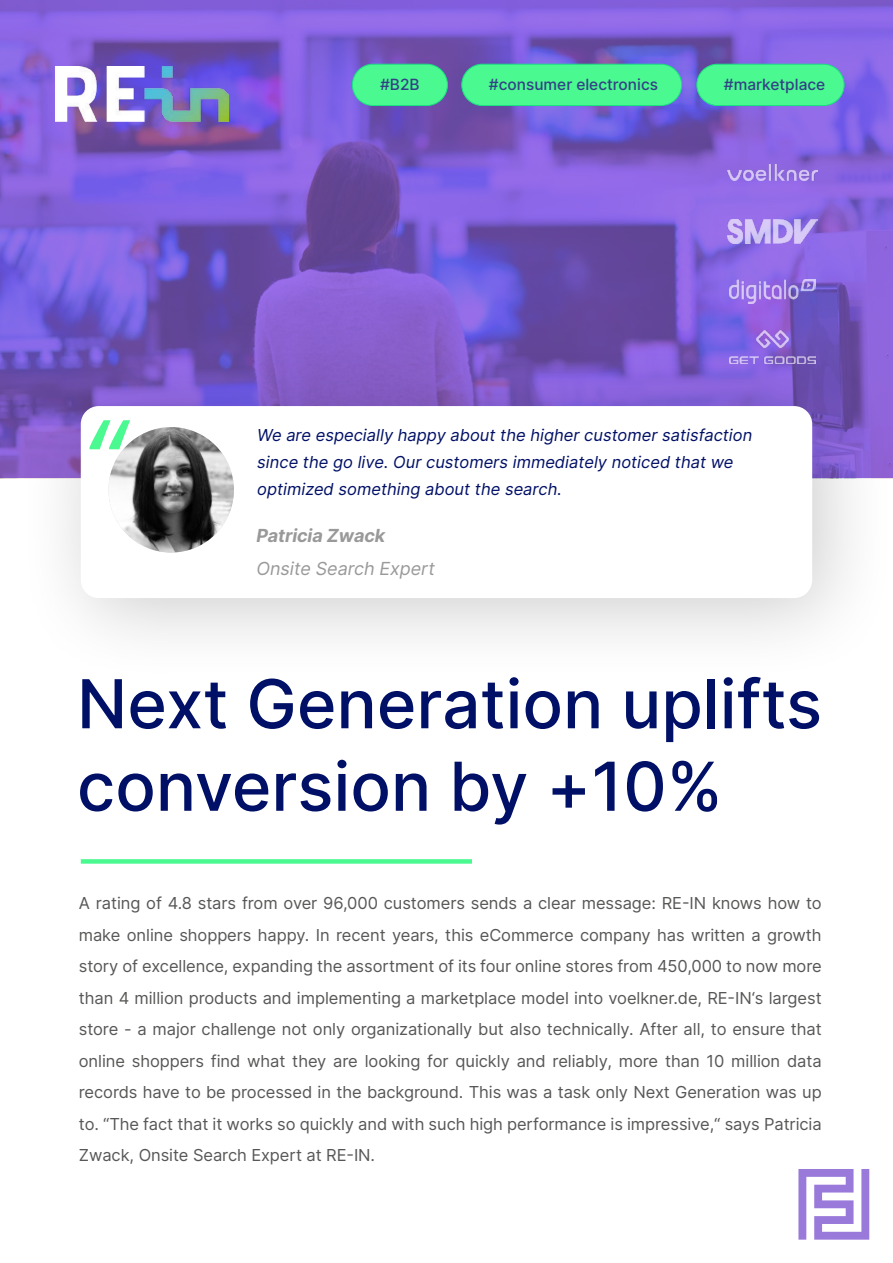
<style>
.page{position:relative;width:893px;height:1263px;background:#fff}
.page>*{position:absolute;margin:0;border:0;box-sizing:border-box;transform-origin:0 0}
.t1{font:500 67.5px/82.5px "Inter";color:#001066}
.t2{font:italic 18px "Inter";letter-spacing:-.005em;color:#999}
.t3{font:italic 700 18px "Inter";letter-spacing:-.005em;color:#999}
.t4{font:16.5px/31.5px "Inter";letter-spacing:-.005em;color:#575756;text-align:justify}
.t5{font:italic 16.5px/27px "Inter";color:#001066}
.t6{font:500 15.45px "Inter";color:#334085}
</style>
<div class="page">
<svg style="left:0;top:0;width:893px;height:478px;background:#7b5bce"></svg>
<svg style="left:798px;top:1169px;width:71px;height:71px"></svg>
<div style="left:81px;top:859px;width:391px;height:5px;background:#4bf991"></div>
<div style="left:15px;top:341px;width:878px;height:344px;background:#000;opacity:.2"></div>
<div style="left:81px;top:406px;width:731px;height:192px;background:#fff;border-radius:18px"></div>
<svg style="left:89px;top:420px;width:41px;height:29px"></svg>
<div style="left:352px;top:64px;width:95px;height:42px;background:#4bf991;border-radius:21px"></div>
<div style="left:352px;top:64px;width:96px;height:42px;border:1px solid #1ae081;border-radius:21px"></div>
<div style="left:462px;top:64px;width:220px;height:42px;background:#4bf991;border-radius:21px"></div>
<div style="left:461px;top:64px;width:221px;height:42px;border:1px solid #1ae081;border-radius:21px"></div>
<div style="left:697px;top:64px;width:147px;height:42px;background:#4bf991;border-radius:21px"></div>
<div style="left:696px;top:64px;width:149px;height:42px;border:1px solid #1ae081;border-radius:21px"></div>
<img style="left:108px;top:427px;width:126px;height:125px;border-radius:63px">
<img style="left:55px;top:67px;width:173px;height:54px">
<img style="left:729px;top:279px;width:86px;height:24px">
<img style="left:727px;top:219px;width:91px;height:24px">
<img style="left:727px;top:165px;width:91px;height:16px">
<img style="left:729px;top:330px;width:86px;height:33px">
<p class="t6" style="left:380px;top:73px;width:41px">#B2B</p>
<p class="t6" style="left:489px;top:73px;width:171px">#consumer electronics</p>
<p class="t6" style="left:724px;top:73px;width:103px">#marketplace</p>
<p class="t5" style="left:257px;top:421px;width:497px">We are especially happy about the higher customer satisfaction since the go live. Our customers immediately noticed that we optimized something about the search.</p>
<p class="t3" style="left:257px;top:522px;width:130px">Patricia Zwack</p>
<p class="t2" style="left:257px;top:556px;width:180px">Onsite Search Expert</p>
<h1 class="t1" style="left:77px;top:661px;width:747px">Next Generation uplifts conversion by +10%</h1>
<p class="t4" style="left:79px;top:887px;width:744px">A rating of 4.8 stars from over 96,000 customers sends a clear message: RE-IN knows how to make online shoppers happy. In recent years, this eCommerce company has written a growth story of excellence, expanding the assortment of its four online stores from 450,000 to now more than 4 million products and implementing a marketplace model into voelkner.de, RE-IN‘s largest store - a major challenge not only organizationally but also technically. After all, to ensure that online shoppers find what they are looking for quickly and reliably, more than 10 million data records have to be processed in the background. This was a task only Next Generation was up to. “The fact that it works so quickly and with such high performance is impressive,“ says Patricia Zwack, Onsite Search Expert at RE-IN.</p>
</div>
